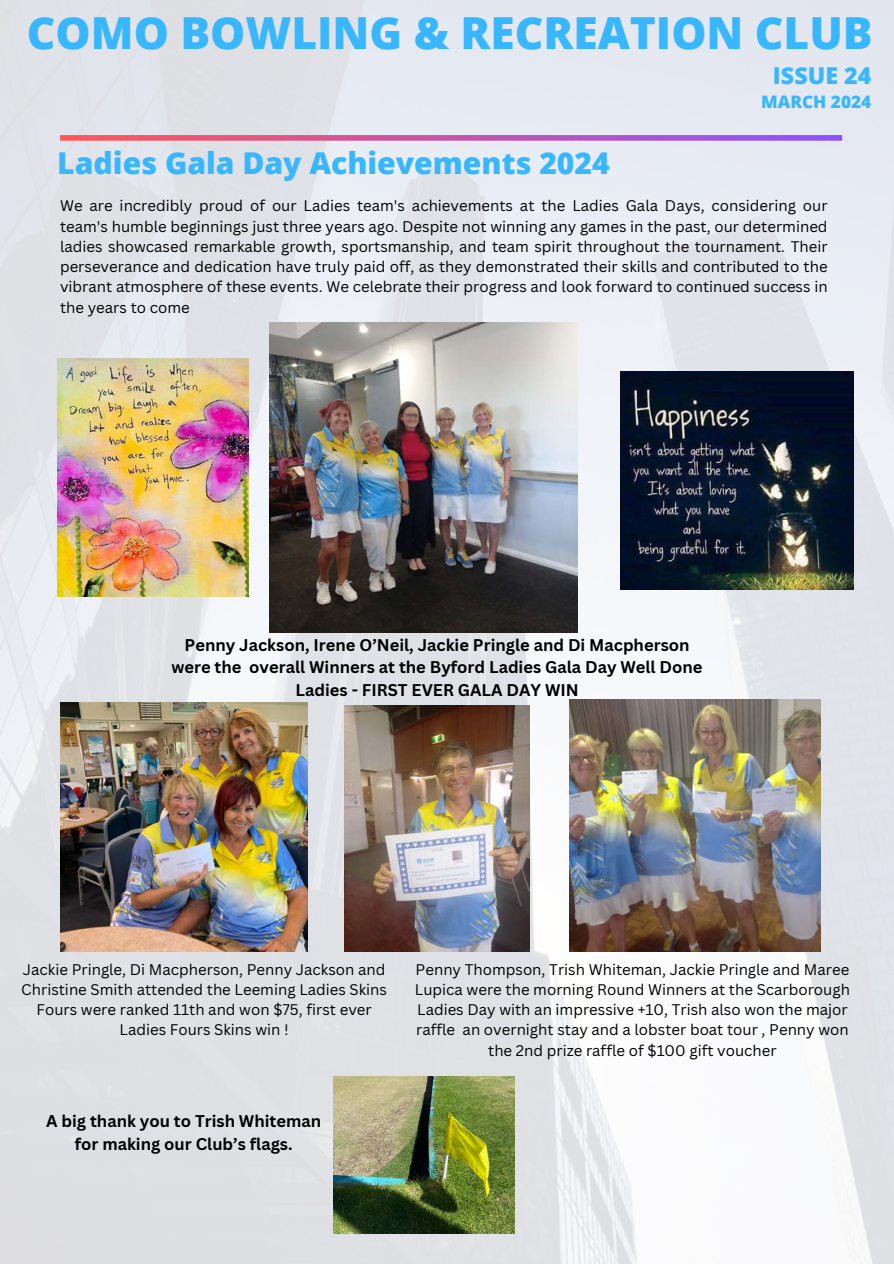
<style>
.page{position:relative;width:894px;height:1264px;background:#fff}
.page>*{position:absolute;margin:0;border:0;box-sizing:border-box;transform-origin:0 0}
.t1{font:800 44.25px "Open Sans";color:#38b6ff}
.t2{font:800 30px "Open Sans";color:#38b6ff}
.t3{font:800 23.25px "Open Sans";color:#38b6ff}
.t4{font:800 17.25px "Open Sans";color:#38b6ff}
.t5{font:700 16.5px/22.5px "Canva Sans";color:#000;text-align:center}
.t6{font:15px/20.2px "Canva Sans";color:#000;text-align:center}
</style>
<div class="page">
<img style="left:0;top:0;width:893px;height:1263px">
<svg style="left:60px;top:135px;width:781px;height:6px;background:#c75dae"></svg>
<img style="left:60px;top:702px;width:247px;height:249px">
<img style="left:569px;top:699px;width:251px;height:252px">
<img style="left:270px;top:322px;width:307px;height:310px">
<img style="left:333px;top:1076px;width:181px;height:157px">
<img style="left:620px;top:372px;width:233px;height:217px">
<img style="left:345px;top:705px;width:184px;height:246px">
<img style="left:57px;top:358px;width:191px;height:238px">
<p class="t1" style="left:27px;top:1px;width:847px">COMO BOWLING &amp; RECREATION CLUB</p>
<p class="t3" style="left:772px;top:59px;width:100px">ISSUE 24</p>
<p class="t4" style="left:761px;top:89px;width:112px">MARCH 2024</p>
<h5 class="t2" style="left:57px;top:142px;width:554px">Ladies Gala Day Achievements 2024</h5>
<p class="t6" style="left:60px;top:195px;width:768px;text-align:justify">We are incredibly proud of our Ladies team's achievements at the Ladies Gala Days, considering our team's humble beginnings just three years ago. Despite not winning any games in the past, our determined ladies showcased remarkable growth, sportsmanship, and team spirit throughout the tournament. Their perseverance and dedication have truly paid off, as they demonstrated their skills and contributed to the vibrant atmosphere of these events. We celebrate their progress and look forward to continued success in the years to come</p>
<h5 class="t5" style="left:171px;top:633px;width:532px">Penny Jackson, Irene O’Neil, Jackie Pringle and Di Macpherson were the overall Winners at the Byford Ladies Gala Day Well Done<br>Ladies - FIRST EVER GALA DAY WIN</h5>
<p class="t6" style="left:21px;top:958px;width:367px">Jackie Pringle, Di Macpherson, Penny Jackson and Christine Smith attended the Leeming Ladies Skins Fours were ranked 11th and won $75, first ever Ladies Fours Skins win !</p>
<p class="t6" style="left:415px;top:958px;width:436px">Penny Thompson, Trish Whiteman, Jackie Pringle and Maree Lupica were the morning Round Winners at the Scarborough Ladies Day with an impressive +10, Trish also won the major raffle an overnight stay and a lobster boat tour , Penny won the 2nd prize raffle of $100 gift voucher</p>
<p class="t5" style="left:46px;top:1109px;width:276px">A big thank you to Trish Whiteman for making our Club’s flags.</p>
</div>
